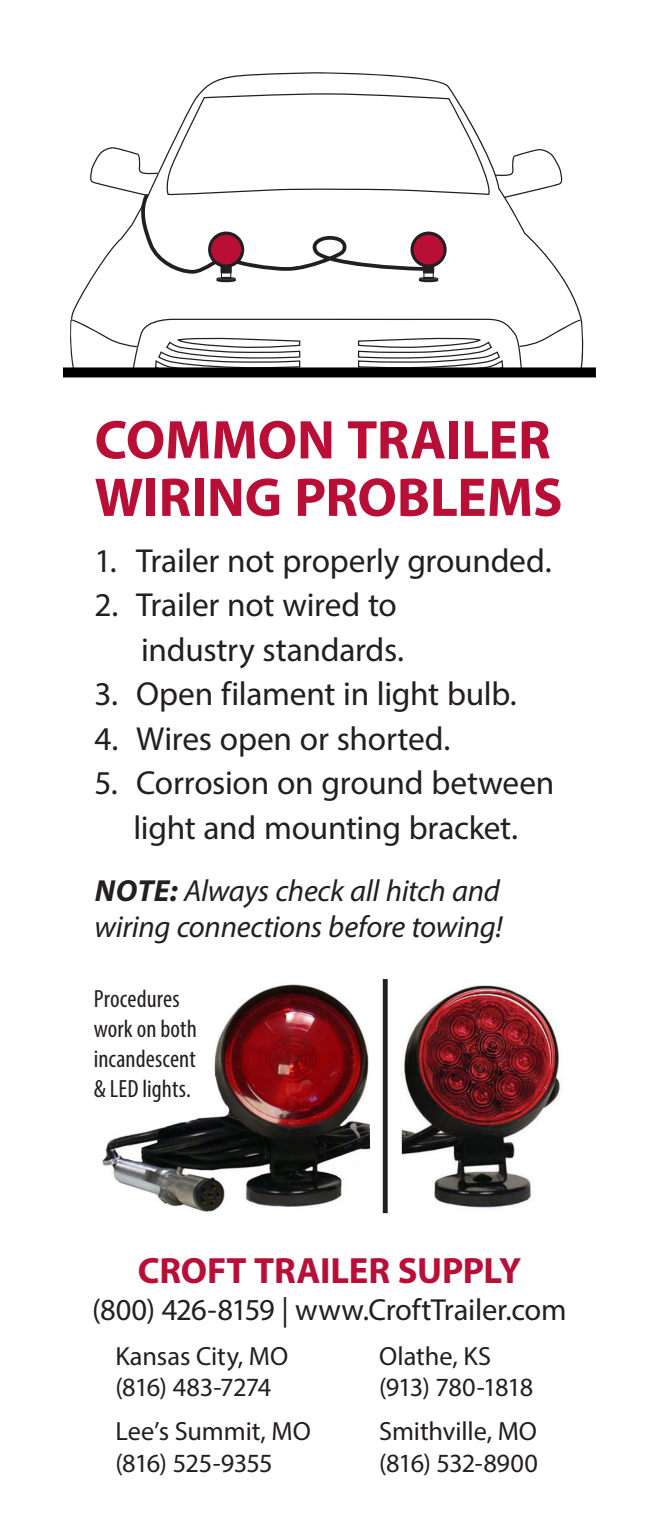
<style>
.page{position:relative;width:659px;height:1530px;background:#fff}
.page>*{position:absolute;margin:0;border:0;box-sizing:border-box;transform-origin:0 0}
.Copy{font:700 55px/57.5px "Myriad Pro";letter-spacing:-.005em;color:#b90f36}
.t1{font:700 36.75px "Myriad Pro";letter-spacing:-.005em;color:#b90f36}
.t2{font:33.5px/44.5px "Myriad Pro";letter-spacing:-.005em;color:#231f20;text-align:right}
.Copy-2{font:italic 30.5px/36.8px "Myriad Pro";letter-spacing:-.01em;color:#231f20}
.t3{font:30.5px "Myriad Pro";letter-spacing:-.01em;color:#231f20}
.t4{font:26.25px "Myriad Pro";letter-spacing:-.005em;color:#231f20}
.t5{font:26.25px "Myriad Pro";letter-spacing:-.03em;color:#231f20}
.t6{font:26.25px "Myriad Pro";letter-spacing:-.045em;color:#231f20}
.t7{font:condensed 25px/30px "Myriad Pro";letter-spacing:.005em;color:#231f20}
.s1{font-weight:700}
</style>
<div class="page">
<svg style="left:199px;top:72px;width:254px;height:21px"></svg>
<svg style="left:70px;top:93px;width:514px;height:274px"></svg>
<svg style="left:410px;top:232px;width:37px;height:36px"></svg>
<div style="left:413px;top:235px;width:30px;height:29px;background:#b90f36;border-radius:50%"></div>
<div style="left:63px;top:367px;width:533px;height:10px;background:#000"></div>
<img style="left:101px;top:984px;width:270px;height:228px">
<img style="left:402px;top:985px;width:159px;height:224px">
<div style="left:383px;top:979px;width:5px;height:234px;background:#231f20"></div>
<p class="Copy" style="left:95px;top:409px;width:469px">COMMON TRAILER<br>WIRING PROBLEMS</p>
<p class="t2" style="left:95px;top:538px;width:458px">1. Trailer not properly grounded.</p>
<p class="t2" style="left:95px;top:582px;width:311px">2. Trailer not wired to industry standards.</p>
<p class="t2" style="left:95px;top:671px;width:424px">3. Open filament in light bulb.</p>
<p class="t2" style="left:95px;top:716px;width:357px">4. Wires open or shorted.</p>
<p class="t2" style="left:95px;top:760px;width:461px;text-align:center">5. Corrosion on ground between light and mounting bracket.</p>
<p class="Copy-2" style="left:95px;top:871px;width:410px"><span class="s1">NOTE:</span> Always check all hitch and wiring connections before towing!</p>
<p class="t7" style="left:94px;top:983px;width:105px">Procedures work on both incandescent &amp; LED lights.</p>
<p class="t1" style="left:138px;top:1247px;width:385px">CROFT TRAILER SUPPLY</p>
<p class="t3" style="left:92px;top:1291px;width:476px">(800) 426-8159 | www.CroftTrailer.com</p>
<p class="t4" style="left:115px;top:1340px;width:174px">Kansas City, MO</p>
<p class="t5" style="left:115px;top:1371px;width:157px">(816) 483-7274</p>
<p class="t4" style="left:115px;top:1415px;width:197px">Lee’s Summit, MO</p>
<p class="t5" style="left:115px;top:1447px;width:159px">(816) 525-9355</p>
<p class="t4" style="left:379px;top:1340px;width:113px">Olathe, KS</p>
<p class="t6" style="left:379px;top:1371px;width:155px">(913) 780-1818</p>
<p class="t4" style="left:379px;top:1415px;width:159px">Smithville, MO</p>
<p class="t5" style="left:379px;top:1447px;width:160px">(816) 532-8900</p>
</div>
